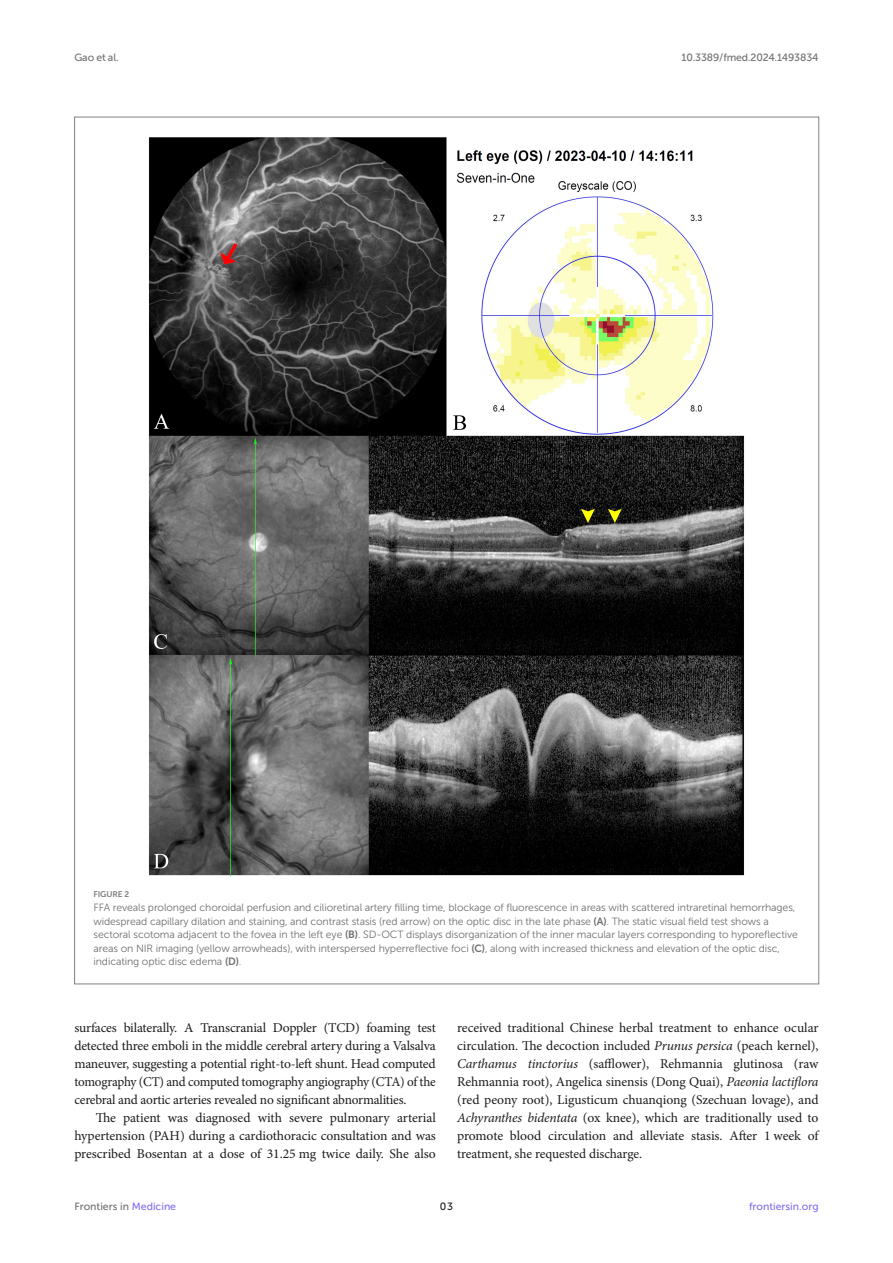
<style>
.page{position:relative;width:893px;height:1263px;background:#fff}
.page>*{position:absolute;margin:0;border:0;box-sizing:border-box;transform-origin:0 0}
.TEXT{font:13.5px/18px "Minion Pro";letter-spacing:-.01em;color:#1b1c1b;text-align:justify}
.FIG_LEG{font:10.5px/13.5px "Museo Sans 300";letter-spacing:-.01em;color:#706f70}
.t1{font:10.5px "Museo Sans 500";letter-spacing:-.015em;color:#706f70}
.t2{font:10.5px "Museo Sans 500";color:#856df0}
.t3{font:10.5px "Museo Sans 500";color:#1b1c1b}
.FIG_HD{font:8.25px "Museo Sans 700";letter-spacing:-.01em;color:#7e7f7f}
.s1{font-family:"Museo Sans 700"}
.s2{font-style:italic}
.s3{color:#856df0}
</style>
<div class="page">
<img style="left:149px;top:137px;width:596px;height:740px">
<p class="t1" style="left:74px;top:51px;width:46px">Gao et al.</p>
<p class="t1" style="left:681px;top:51px;width:139px">10.3389/fmed.2024.1493834</p>
<p class="FIG_HD" style="left:94px;top:890px;width:37px">FIGURE 2</p>
<p class="FIG_LEG" style="left:94px;top:901px;width:706px">FFA reveals prolonged choroidal perfusion and cilioretinal artery filling time, blockage of fluorescence in areas with scattered intraretinal hemorrhages, widespread capillary dilation and staining, and contrast stasis (red arrow) on the optic disc in the late phase <span class="s1">(A)</span>. The static visual field test shows a sectoral scotoma adjacent to the fovea in the left eye <span class="s1">(B)</span>. SD-OCT displays disorganization of the inner macular layers corresponding to hyporeflective areas on NIR imaging (yellow arrowheads), with interspersed hyperreflective foci <span class="s1">(C)</span>, along with increased thickness and elevation of the optic disc, indicating optic disc edema <span class="s1">(D)</span>.</p>
<p class="TEXT" style="left:74px;top:1019px;width:363px">surfaces bilaterally. A Transcranial Doppler (TCD) foaming test detected three emboli in the middle cerebral artery during a Valsalva maneuver, suggesting a potential right-to-left shunt. Head computed tomography (CT) and computed tomography angiography (CTA) of the cerebral and aortic arteries revealed no significant abnormalities.</p>
<p class="TEXT" style="left:74px;top:1109px;width:363px;text-indent:21px">The patient was diagnosed with severe pulmonary arterial hypertension (PAH) during a cardiothoracic consultation and was prescribed Bosentan at a dose of 31.25 mg twice daily. She also</p>
<p class="TEXT" style="left:457px;top:1019px;width:363px">received traditional Chinese herbal treatment to enhance ocular circulation. The decoction included <span class="s2">Prunus persica</span> (peach kernel), <span class="s2">Carthamus tinctorius</span> (safflower), Rehmannia glutinosa (raw Rehmannia root), Angelica sinensis (Dong Quai), <span class="s2">Paeonia lactiflora </span>(red peony root), Ligusticum chuanqiong (Szechuan lovage), and <span class="s2">Achyranthes bidentata</span> (ox knee), which are traditionally used to promote blood circulation and alleviate stasis. After 1 week of treatment, she requested discharge.</p>
<p class="t1" style="left:74px;top:1200px;width:103px">Frontiers in <span class="s3">Medicine</span></p>
<p class="t3" style="left:440px;top:1200px;width:15px">03</p>
<p class="t2" style="left:749px;top:1200px;width:71px">frontiersin.org</p>
</div>
